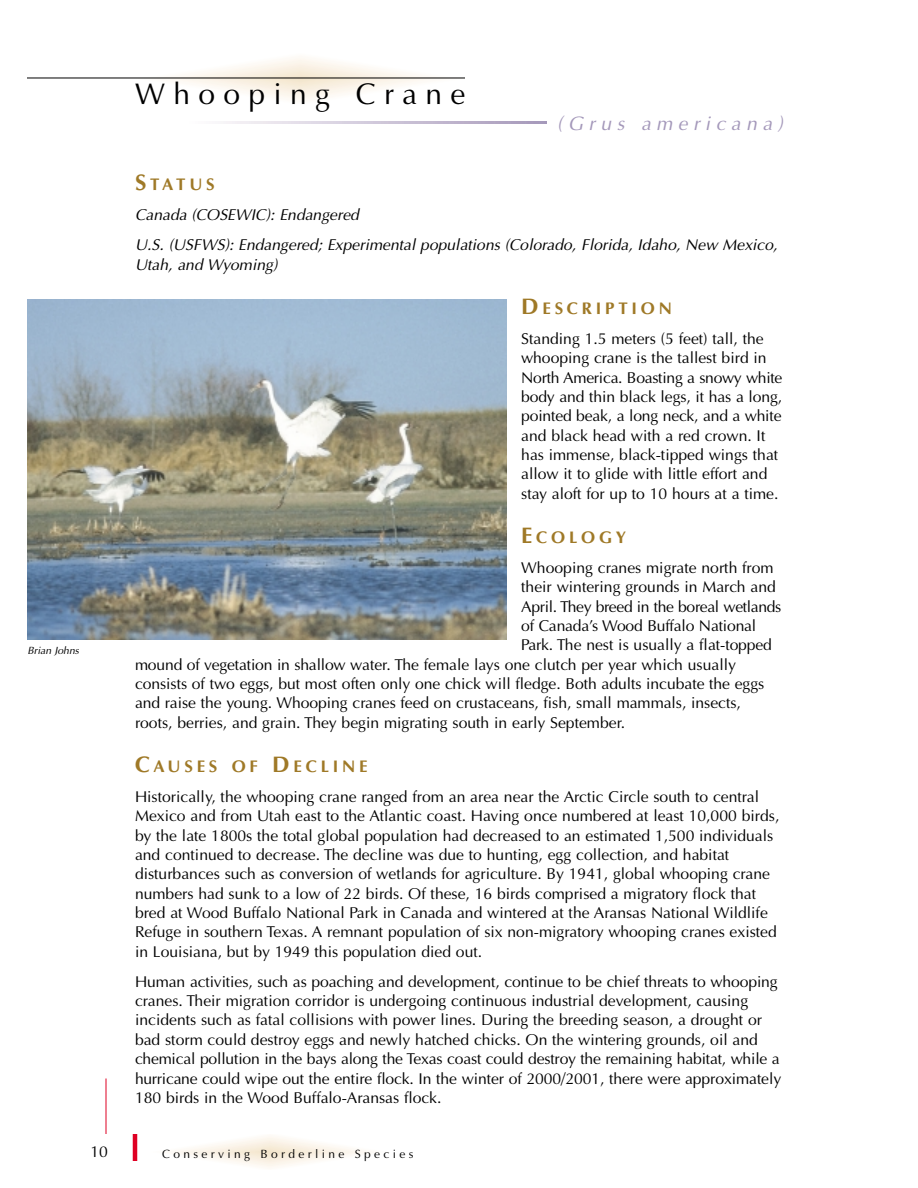
<style>
.page{position:relative;width:918px;height:1188px;background:#fff}
.page>*{position:absolute;margin:0;border:0;box-sizing:border-box;transform-origin:0 0}
.t1{font:30px "Optima";letter-spacing:.28em;color:#000}
.t2{font:italic 19.5px "Optima";letter-spacing:.28em;color:#a498ba}
.t3{font:700 16.8px "Optima";letter-spacing:.22em;color:#9f7927}
.t4{font:15.75px/19.4px "Optima";color:#000}
.t5{font:italic 15.75px/30.3px "Optima";color:#000}
.t6{font:15.75px "Optima";letter-spacing:-.02em;color:#000}
.t7{font:12px "Optima";letter-spacing:.28em;color:#000}
.t8{font:italic 10.5px "Optima";color:#000}
.s1{font-size:22.5px}
</style>
<div class="page">
<svg style="left:135px;top:58px;width:330px;height:42px"></svg>
<hr style="left:27px;top:78px;width:438px;height:1px;background:#000">
<hr style="left:106px;top:1079px;width:1px;height:55px;background:#df0023">
<svg style="left:105px;top:1132px;width:260px;height:36px"></svg>
<svg style="left:224px;top:122px;width:323px;height:1px"></svg>
<img style="left:27px;top:299px;width:479px;height:340px">
<p class="t8" style="left:27px;top:646px;width:53px">Brian Johns</p>
<h1 class="t1" style="left:135px;top:81px;width:332px">Whooping Crane</h1>
<p class="t2" style="left:557px;top:115px;width:227px">(Grus americana)</p>
<p class="t3" style="left:135px;top:177px;width:81px"><span class="s1">S</span>TATUS</p>
<p class="t5" style="left:135px;top:201px;width:644px">Canada (COSEWIC): Endangered<br>U.S. (USFWS): Endangered; Experimental populations (Colorado, Florida, Idaho, New Mexico,</p>
<p class="t5" style="left:135px;top:251px;width:144px">Utah, and Wyoming)</p>
<p class="t3" style="left:521px;top:301px;width:152px"><span class="s1">D</span>ESCRIPTION</p>
<p class="t4" style="left:521px;top:331px;width:263px">Standing 1.5 meters (5 feet) tall, the whooping crane is the tallest bird in North America. Boasting a snowy white body and thin black legs, it has a long, pointed beak, a long neck, and a white and black head with a red crown. It has immense, black-tipped wings that allow it to glide with little effort and stay aloft for up to 10 hours at a time.</p>
<p class="t3" style="left:521px;top:530px;width:106px"><span class="s1">E</span>COLOGY</p>
<p class="t4" style="left:521px;top:559px;width:254px">Whooping cranes migrate north from</p>
<p class="t4" style="left:521px;top:579px;width:256px">their wintering grounds in March and</p>
<p class="t6" style="left:521px;top:600px;width:262px">April. They breed in the boreal wetlands</p>
<p class="t4" style="left:521px;top:618px;width:237px">of Canada’s Wood Buffalo National</p>
<p class="t4" style="left:521px;top:637px;width:252px">Park. The nest is usually a flat-topped</p>
<p class="t4" style="left:135px;top:656px;width:603px">mound of vegetation in shallow water. The female lays one clutch per year which usually</p>
<p class="t4" style="left:135px;top:676px;width:631px">consists of two eggs, but most often only one chick will fledge. Both adults incubate the eggs</p>
<p class="t4" style="left:135px;top:695px;width:607px">and raise the young. Whooping cranes feed on crustaceans, fish, small mammals, insects,</p>
<p class="t4" style="left:135px;top:714px;width:492px">roots, berries, and grain. They begin migrating south in early September.</p>
<p class="t3" style="left:135px;top:759px;width:234px"><span class="s1">C</span>AUSES OF <span class="s1">D</span>ECLINE</p>
<p class="t4" style="left:135px;top:788px;width:646px">Historically, the whooping crane ranged from an area near the Arctic Circle south to central Mexico and from Utah east to the Atlantic coast. Having once numbered at least 10,000 birds, by the late 1800s the total global population had decreased to an estimated 1,500 individuals and continued to decrease. The decline was due to hunting, egg collection, and habitat disturbances such as conversion of wetlands for agriculture. By 1941, global whooping crane numbers had sunk to a low of 22 birds. Of these, 16 birds comprised a migratory flock that bred at Wood Buffalo National Park in Canada and wintered at the Aransas National Wildlife Refuge in southern Texas. A remnant population of six non-migratory whooping cranes existed in Louisiana, but by 1949 this population died out.</p>
<p class="t4" style="left:135px;top:973px;width:648px">Human activities, such as poaching and development, continue to be chief threats to whooping cranes. Their migration corridor is undergoing continuous industrial development, causing incidents such as fatal collisions with power lines. During the breeding season, a drought or bad storm could destroy eggs and newly hatched chicks. On the wintering grounds, oil and chemical pollution in the bays along the Texas coast could destroy the remaining habitat, while a hurricane could wipe out the entire flock. In the winter of 2000/2001, there were approximately 180 birds in the Wood Buffalo-Aransas flock.</p>
<p class="t4" style="left:90px;top:1143px;width:19px">10</p>
<p class="t7" style="left:162px;top:1149px;width:253px">Conserving Borderline Species</p>
</div>
